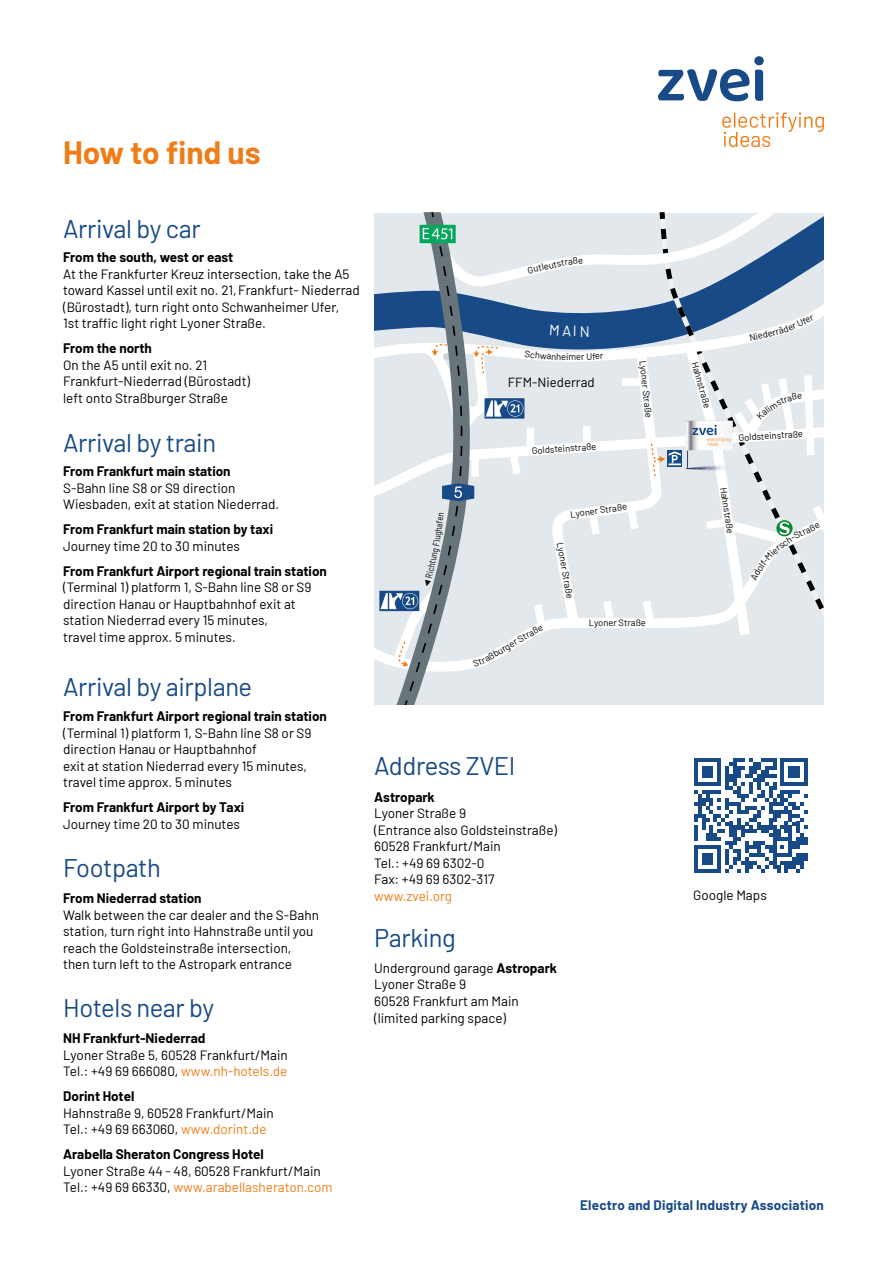
<style>
.page{position:relative;width:893px;height:1263px;background:#fff}
.page>*{position:absolute;margin:0;border:0;box-sizing:border-box;transform-origin:0 0}
.Heading4_Fließtext_Bold{font:700 31.5px "Barlow";letter-spacing:-.005em;color:#ef7d17}
.HEADLINE_CoverHeader{font:25.5px "Barlow";letter-spacing:-.015em;color:#174a86}
.t1{font:13.5px/16.5px "Barlow";color:#000}
.t2{font:700 13.5px "Barlow";color:#000}
.t3{font:13.5px "Barlow";color:#ef7d17}
.Heading6_Kleine_Toplines{font:700 13.5px "Barlow";letter-spacing:.015em;color:#174a86}
.t4{font:13.2px "Barlow";color:#000}
.t5{font:9.3px "Barlow";color:#000}
.t6{font:9.3px "Barlow";color:#000;scale:.85 1}
.s1{color:#ef7d17}
.s2{color:#000}
.s3{font-weight:700}
</style>
<div class="page">
<svg style="left:694px;top:758px;width:114px;height:115px"></svg>
<svg style="left:374px;top:212px;width:450px;height:492px;background:#d1dae3"></svg>
<div style="left:379px;top:591px;width:40px;height:20px;background:#6787ae"></div>
<svg style="left:658px;top:56px;width:106px;height:45px"></svg>
<svg style="left:722px;top:112px;width:102px;height:35px"></svg>
<svg style="left:750px;top:508px;width:70px;height:83px"></svg>
<svg style="left:650px;top:380px;width:152px;height:102px"></svg>
<svg style="left:750px;top:316px;width:64px;height:25px"></svg>
<svg style="left:380px;top:212px;width:208px;height:492px;background:#cad3db"></svg>
<p class="Heading4_Fließtext_Bold" style="left:63px;top:130px;width:199px">How to find us</p>
<p class="HEADLINE_CoverHeader" style="left:63px;top:210px;width:139px">Arrival by car</p>
<p class="t2" style="left:63px;top:247px;width:172px">From the south, west or east</p>
<p class="t1" style="left:63px;top:265px;width:298px">At the Frankfurter Kreuz intersection, take the A5 toward Kassel until exit no. 21‚Frankfurt- Niederrad (Bürostadt), turn right onto Schwanheimer Ufer,<br>1st traffic light right Lyoner Straße.</p>
<p class="t2" style="left:63px;top:338px;width:90px">From the north</p>
<p class="t1" style="left:63px;top:356px;width:146px">On the A5 until exit no. 21</p>
<p class="t1" style="left:63px;top:372px;width:188px">Frankfurt-Niederrad (Bürostadt) left onto Straßburger Straße</p>
<p class="HEADLINE_CoverHeader" style="left:63px;top:424px;width:154px">Arrival by train</p>
<p class="t2" style="left:63px;top:461px;width:169px">From Frankfurt main station</p>
<p class="t1" style="left:63px;top:478px;width:174px">S-Bahn line S8 or S9 direction</p>
<p class="t1" style="left:63px;top:495px;width:217px">Wiesbaden, exit at station Niederrad.</p>
<p class="t2" style="left:63px;top:519px;width:212px">From Frankfurt main station by taxi</p>
<p class="t1" style="left:63px;top:536px;width:178px">Journey time 20 to 30 minutes</p>
<p class="t2" style="left:63px;top:561px;width:265px">From Frankfurt Airport regional train station</p>
<p class="t1" style="left:63px;top:578px;width:250px">(Terminal 1) platform 1, S-Bahn line S8 or S9 direction Hanau or Hauptbahnhof exit at station Niederrad every 15 minutes,<br>travel time approx. 5 minutes.</p>
<p class="HEADLINE_CoverHeader" style="left:63px;top:668px;width:190px">Arrival by airplane</p>
<p class="t2" style="left:63px;top:706px;width:265px">From Frankfurt Airport regional train station</p>
<p class="t1" style="left:63px;top:723px;width:250px">(Terminal 1) platform 1, S-Bahn line S8 or S9 direction Hanau or Hauptbahnhof<br>exit at station Niederrad every 15 minutes, travel time approx. 5 minutes</p>
<p class="t2" style="left:63px;top:797px;width:183px">From Frankfurt Airport by Taxi</p>
<p class="t1" style="left:63px;top:814px;width:178px">Journey time 20 to 30 minutes</p>
<p class="HEADLINE_CoverHeader" style="left:63px;top:849px;width:99px">Footpath</p>
<p class="t2" style="left:63px;top:888px;width:140px">From Niederrad station</p>
<p class="t1" style="left:63px;top:905px;width:257px">Walk between the car dealer and the S-Bahn station, turn right into Hahnstraße until you reach the Goldsteinstraße intersection, then turn left to the Astropark entrance</p>
<p class="HEADLINE_CoverHeader" style="left:63px;top:989px;width:153px">Hotels near by</p>
<p class="t2" style="left:63px;top:1028px;width:144px">NH Frankfurt-Niederrad</p>
<p class="t1" style="left:63px;top:1046px;width:226px">Lyoner Straße 5, 60528 Frankfurt/Main</p>
<p class="t1" style="left:63px;top:1062px;width:226px">Tel.: +49 69 666080, <span class="s1">www.nh-hotels.de</span></p>
<p class="t2" style="left:63px;top:1086px;width:73px">Dorint Hotel</p>
<p class="t1" style="left:63px;top:1104px;width:212px">Hahnstraße 9, 60528 Frankfurt/Main</p>
<p class="t1" style="left:63px;top:1120px;width:205px">Tel.: +49 69 663060, <span class="s1">www.dorint.de</span></p>
<p class="t2" style="left:63px;top:1144px;width:202px">Arabella Sheraton Congress Hotel</p>
<p class="t1" style="left:63px;top:1162px;width:259px">Lyoner Straße 44 - 48, 60528 Frankfurt/Main</p>
<p class="t3" style="left:63px;top:1178px;width:271px"><span class="s2">Tel.: +49 69 66330,</span> www.arabellasheraton.com</p>
<p class="t6" style="left:430px;top:541px;width:36px;rotate:-82deg">lughafen</p>
<p class="t6" style="left:422px;top:577px;width:46px;rotate:-77deg">Richtung F</p>
<p class="t5" style="left:532px;top:262px;width:26px;rotate:-13deg">utleut</p>
<p class="t5" style="left:566px;top:350px;width:4px">i</p>
<p class="t5" style="left:586px;top:350px;width:19px;rotate:-3deg">Ufer</p>
<p class="t4" style="left:508px;top:373px;width:89px">FFM-Niederrad</p>
<p class="t5" style="left:531px;top:444px;width:66px;rotate:-4deg">Goldsteinstraße</p>
<p class="t5" style="left:650px;top:360px;width:59px;rotate:84deg">Lyoner Straße</p>
<p class="t5" style="left:570px;top:508px;width:59px;rotate:-8deg">Lyoner Straße</p>
<p class="t5" style="left:567px;top:541px;width:59px;rotate:80deg">Lyoner Straße</p>
<p class="t5" style="left:523px;top:629px;width:20px;rotate:-29deg">raße</p>
<p class="t5" style="left:495px;top:646px;width:23px;rotate:-31deg">urger</p>
<p class="t5" style="left:589px;top:615px;width:59px;rotate:1deg">Lyoner Straße</p>
<p class="t5" style="left:701px;top:360px;width:49px;rotate:74deg">Hahnstraße</p>
<p class="t5" style="left:738px;top:431px;width:66px;rotate:-4deg">Goldsteinstraße</p>
<p class="t5" style="left:730px;top:486px;width:49px;rotate:81deg">Hahnstraße</p>
<p class="HEADLINE_CoverHeader" style="left:374px;top:748px;width:143px">Address ZVEI</p>
<p class="t2" style="left:374px;top:787px;width:62px">Astropark</p>
<p class="t1" style="left:374px;top:804px;width:93px">Lyoner Straße 9</p>
<p class="t1" style="left:374px;top:820px;width:184px">(Entrance also Goldsteinstraße)</p>
<p class="t1" style="left:374px;top:837px;width:128px">60528 Frankfurt/Main</p>
<p class="t1" style="left:374px;top:853px;width:112px">Tel.: +49 69 6302-0</p>
<p class="t1" style="left:374px;top:870px;width:122px">Fax: +49 69 6302-317</p>
<p class="t3" style="left:374px;top:886px;width:79px">www.zvei.org</p>
<p class="t1" style="left:693px;top:886px;width:75px">Google Maps</p>
<p class="HEADLINE_CoverHeader" style="left:374px;top:919px;width:83px">Parking</p>
<p class="t1" style="left:374px;top:959px;width:184px">Underground garage <span class="s3">Astropark</span></p>
<p class="t1" style="left:374px;top:975px;width:93px">Lyoner Straße 9</p>
<p class="t1" style="left:374px;top:992px;width:146px">60528 Frankfurt am Main</p>
<p class="t1" style="left:374px;top:1008px;width:133px">(limited parking space)</p>
<p class="Heading6_Kleine_Toplines" style="left:580px;top:1195px;width:245px">Electro and Digital Industry Association</p>
</div>
